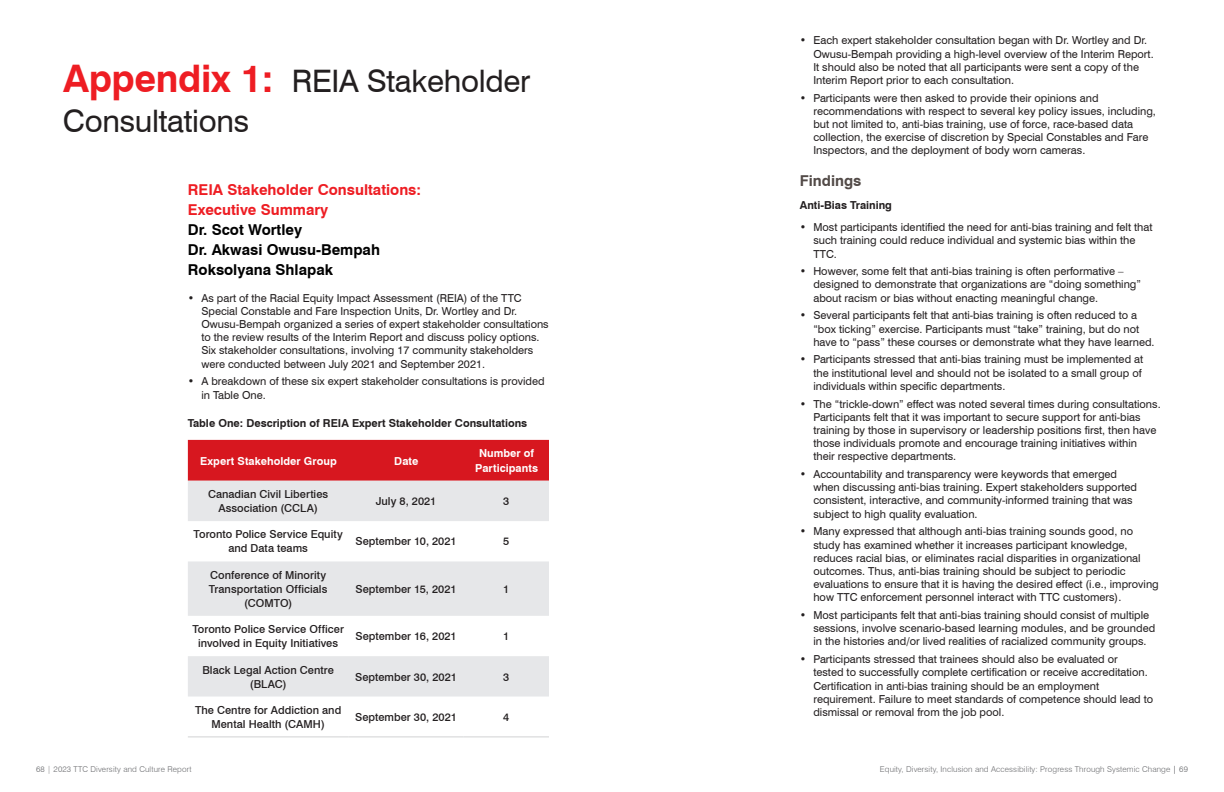
<style>
.page{position:relative;width:1224px;height:792px;background:#fff}
.page>*{position:absolute;margin:0;border:0;box-sizing:border-box;transform-origin:0 0}
.t1{font:31px/40px "Swiss 721 BT";letter-spacing:-.01em;color:#231f20}
.t2{font:700 15px/20px "Swiss 721 BT";color:#000}
.t3{font:700 15px/20px "Swiss 721 BT";color:#ee1d23}
.t4{font:700 15px "Swiss 721 BT";color:#524a47}
.t5{font:11px/13.2px "Swiss 721 BT";color:#231f20}
.t6{font:500 11px/14px "Swiss 721 BT";letter-spacing:.005em;color:#231f20;text-align:center}
.t7{font:700 11px "Swiss 721 BT";color:#231f20}
.t8{font:700 11px/14.5px "Swiss 721 BT";letter-spacing:.005em;color:#fff;text-align:center}
.t9{font:300 8px "Swiss 721 BT";letter-spacing:.015em;color:#6c6d70}
.s1{font-weight:700;font-size:38px;color:#ee1d23}
</style>
<div class="page">
<div style="left:188px;top:440px;width:361px;height:41px;background:#d7171f"></div>
<svg style="left:188px;top:481px;width:361px;height:216px;fill:#e6e7e9"></svg>
<hr style="left:188px;top:737px;width:160px;height:1px;background:#d1d2d4">
<hr style="left:348px;top:737px;width:116px;height:1px;background:#d1d2d4">
<hr style="left:464px;top:737px;width:85px;height:1px;background:#d1d2d4">
<h1 class="t1" style="left:63px;top:60px;width:469px"><span class="s1">Appendix 1:</span> REIA Stakeholder<br>Consultations</h1>
<h2 class="t3" style="left:188px;top:179px;width:235px">REIA Stakeholder Consultations:<br>Executive Summary</h2>
<h2 class="t2" style="left:188px;top:219px;width:194px">Dr. Scot Wortley<br>Dr. Akwasi Owusu-Bempah<br>Roksolyana Shlapak</h2>
<p class="t5" style="left:201px;top:291px;width:349px;text-indent:-13px">• As part of the Racial Equity Impact Assessment (REIA) of the TTC Special Constable and Fare Inspection Units, Dr. Wortley and Dr.<br>Owusu-Bempah organized a series of expert stakeholder consultations to the review results of the Interim Report and discuss policy options.<br>Six stakeholder consultations, involving 17 community stakeholders were conducted between July 2021 and September 2021.</p>
<p class="t5" style="left:201px;top:374px;width:345px;line-height:14px;text-indent:-13px">• A breakdown of these six expert stakeholder consultations is provided in Table One.</p>
<p class="t7" style="left:188px;top:415px;width:341px">Table One: Description of REIA Expert Stakeholder Consultations</p>
<p class="t8" style="left:200px;top:453px;width:138px">Expert Stakeholder Group</p>
<p class="t8" style="left:394px;top:453px;width:26px">Date</p>
<p class="t8" style="left:475px;top:446px;width:64px">Number of<br>Participants</p>
<p class="t6" style="left:208px;top:487px;width:122px">Canadian Civil Liberties<br>Association (CCLA)</p>
<p class="t6" style="left:376px;top:494px;width:62px">July 8, 2021</p>
<p class="t6" style="left:503px;top:494px;width:8px">3</p>
<p class="t6" style="left:194px;top:527px;width:151px">Toronto Police Service Equity and Data teams</p>
<p class="t6" style="left:356px;top:534px;width:103px">September 10, 2021</p>
<p class="t6" style="left:503px;top:534px;width:8px">5</p>
<p class="t6" style="left:209px;top:568px;width:120px">Conference of Minority<br>Transportation Officials (COMTO)</p>
<p class="t6" style="left:356px;top:582px;width:103px">September 15, 2021</p>
<p class="t6" style="left:503px;top:582px;width:8px">1</p>
<p class="t6" style="left:192px;top:622px;width:153px">Toronto Police Service Officer involved in Equity Initiatives</p>
<p class="t6" style="left:355px;top:629px;width:103px">September 16, 2021</p>
<p class="t6" style="left:503px;top:629px;width:8px">1</p>
<p class="t6" style="left:202px;top:663px;width:133px">Black Legal Action Centre (BLAC)</p>
<p class="t6" style="left:355px;top:670px;width:103px">September 30, 2021</p>
<p class="t6" style="left:503px;top:670px;width:8px">3</p>
<p class="t6" style="left:195px;top:703px;width:148px">The Centre for Addiction and<br>Mental Health (CAMH)</p>
<p class="t6" style="left:355px;top:710px;width:103px">September 30, 2021</p>
<p class="t6" style="left:503px;top:710px;width:8px">4</p>
<p class="t5" style="left:813px;top:33px;width:342px;text-indent:-13px">• Each expert stakeholder consultation began with Dr. Wortley and Dr.<br>Owusu-Bempah providing a high-level overview of the Interim Report.<br>It should also be noted that all participants were sent a copy of the Interim Report prior to each consultation.</p>
<p class="t5" style="left:813px;top:91px;width:344px;text-indent:-13px">• Participants were then asked to provide their opinions and recommendations with respect to several key policy issues, including, but not limited to, anti-bias training, use of force, race-based data collection, the exercise of discretion by Special Constables and Fare Inspectors, and the deployment of body worn cameras.</p>
<h2 class="t4" style="left:800px;top:170px;width:63px">Findings</h2>
<p class="t7" style="left:800px;top:197px;width:94px">Anti-Bias Training</p>
<p class="t5" style="left:813px;top:220px;width:341px;text-indent:-13px">• Most participants identified the need for anti-bias training and felt that such training could reduce individual and systemic bias within the<br>TTC.</p>
<p class="t5" style="left:813px;top:264px;width:329px;text-indent:-13px">• However, some felt that anti-bias training is often performative – designed to demonstrate that organizations are “doing something” about racism or bias without enacting meaningful change.</p>
<p class="t5" style="left:813px;top:308px;width:343px;text-indent:-13px">• Several participants felt that anti-bias training is often reduced to a “box ticking” exercise. Participants must “take” training, but do not have to “pass” these courses or demonstrate what they have learned.</p>
<p class="t5" style="left:813px;top:353px;width:331px;text-indent:-13px">• Participants stressed that anti-bias training must be implemented at the institutional level and should not be isolated to a small group of individuals within specific departments.</p>
<p class="t5" style="left:813px;top:397px;width:349px;text-indent:-13px">• The “trickle-down” effect was noted several times during consultations.<br>Participants felt that it was important to secure support for anti-bias training by those in supervisory or leadership positions first, then have those individuals promote and encourage training initiatives within their respective departments.</p>
<p class="t5" style="left:813px;top:467px;width:325px;text-indent:-13px">• Accountability and transparency were keywords that emerged when discussing anti-bias training. Expert stakeholders supported consistent, interactive, and community-informed training that was subject to high quality evaluation.</p>
<p class="t5" style="left:813px;top:524px;width:347px;text-indent:-13px">• Many expressed that although anti-bias training sounds good, no study has examined whether it increases participant knowledge, reduces racial bias, or eliminates racial disparities in organizational outcomes. Thus, anti-bias training should be subject to periodic evaluations to ensure that it is having the desired effect (i.e., improving how TTC enforcement personnel interact with TTC customers).</p>
<p class="t5" style="left:813px;top:608px;width:343px;text-indent:-13px">• Most participants felt that anti-bias training should consist of multiple sessions, involve scenario-based learning modules, and be grounded in the histories and/or lived realities of racialized community groups.</p>
<p class="t5" style="left:813px;top:652px;width:341px;text-indent:-13px">• Participants stressed that trainees should also be evaluated or<br>tested to successfully complete certification or receive accreditation.<br>Certification in anti-bias training should be an employment requirement. Failure to meet standards of competence should lead to dismissal or removal from the job pool.</p>
<p class="t9" style="left:36px;top:764px;width:157px">68 | 2023 TTC Diversity and Culture Report</p>
<p class="t9" style="left:880px;top:764px;width:310px">Equity, Diversity, Inclusion and Accessibility: Progress Through Systemic Change | 69</p>
</div>
